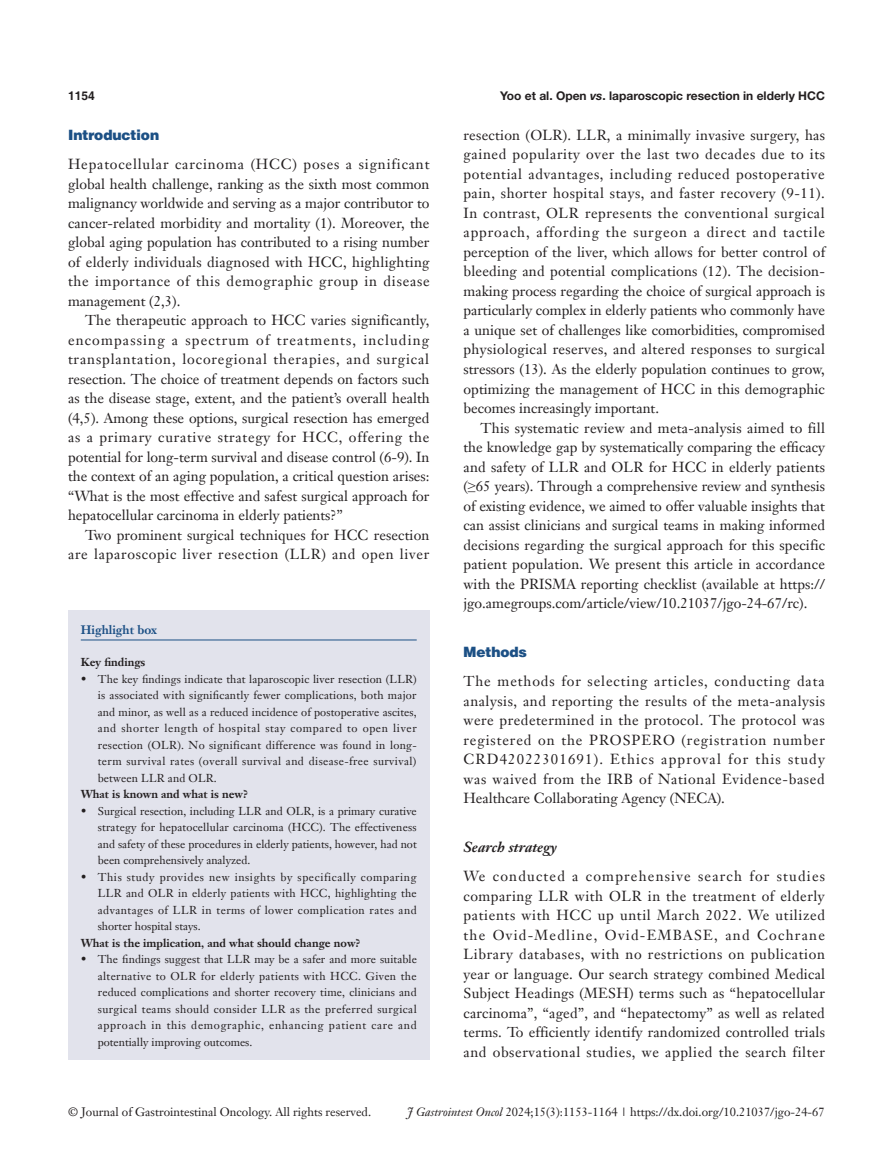
<style>
.page{position:relative;width:893px;height:1170px;background:#fff}
.page>*{position:absolute;margin:0;border:0;box-sizing:border-box;transform-origin:0 0}
.t1{font:14.25px/19.5px "Janson Text LT";letter-spacing:.01em;color:#231f20;text-align:justify}
._1ji-6_5{font:900 14.25px "Helvetica";color:#1c5085}
._2ji-6_5{font:italic 700 14.25px "Janson Text LT";color:#231f20}
.t2{font:12px "Janson Text LT";color:#231f20}
.t3{font:700 12px "Helvetica Neue LT Pro";color:#231f20}
.Cite{font:700 12px "Janson Text LT";color:#1c5085}
.t4{font:700 12px "Helvetica";color:#231f20}
.box-zhengwen{font:11.25px/16.5px "Janson Text LT";color:#231f20;text-align:justify}
.box-biaoti{font:700 11.25px "Janson Text LT";color:#231f20}
.s1{font-style:italic}
.s2{font-family:"Times New Roman"}
</style>
<div class="page">
<div style="left:68px;top:610px;width:361px;height:449px;background:#e2e3ec"></div>
<hr style="left:81px;top:639px;width:336px;height:1px;background:#1c5085">
<p class="t4" style="left:68px;top:88px;width:28px">1154</p>
<p class="t3" style="left:500px;top:88px;width:326px">Yoo et al. Open <span class="s1">vs</span>. laparoscopic resection in elderly HCC</p>
<p class="_1ji-6_5" style="left:68px;top:126px;width:93px">Introduction</p>
<p class="t1" style="left:68px;top:154px;width:363px">Hepatocellular carcinoma (HCC) poses a significant global health challenge, ranking as the sixth most common malignancy worldwide and serving as a major contributor to cancer-related morbidity and mortality (1). Moreover, the global aging population has contributed to a rising number of elderly individuals diagnosed with HCC, highlighting the importance of this demographic group in disease management (2,3).</p>
<p class="t1" style="left:68px;top:310px;width:363px;text-indent:17px">The therapeutic approach to HCC varies significantly, encompassing a spectrum of treatments, including transplantation, locoregional therapies, and surgical resection. The choice of treatment depends on factors such as the disease stage, extent, and the patient’s overall health (4,5). Among these options, surgical resection has emerged as a primary curative strategy for HCC, offering the potential for long-term survival and disease control (6-9). In the context of an aging population, a critical question arises: “What is the most effective and safest surgical approach for hepatocellular carcinoma in elderly patients?”</p>
<p class="t1" style="left:68px;top:525px;width:363px;text-align:right">Two prominent surgical techniques for HCC resection are laparoscopic liver resection (LLR) and open liver</p>
<p class="Cite" style="left:81px;top:621px;width:78px">Highlight box</p>
<p class="box-biaoti" style="left:81px;top:654px;width:66px">Key findings</p>
<p class="box-zhengwen" style="left:98px;top:670px;width:321px;text-indent:-17px">• The key findings indicate that laparoscopic liver resection (LLR) is associated with significantly fewer complications, both major and minor, as well as a reduced incidence of postoperative ascites, and shorter length of hospital stay compared to open liver resection (OLR). No significant difference was found in long&shy;term survival rates (overall survival and disease-free survival) between LLR and OLR.</p>
<p class="box-biaoti" style="left:81px;top:786px;width:169px">What is known and what is new?</p>
<p class="box-zhengwen" style="left:98px;top:802px;width:320px;text-indent:-17px">• Surgical resection, including LLR and OLR, is a primary curative strategy for hepatocellular carcinoma (HCC). The effectiveness and safety of these procedures in elderly patients, however, had not been comprehensively analyzed.</p>
<p class="box-zhengwen" style="left:98px;top:868px;width:320px;text-indent:-17px">• This study provides new insights by specifically comparing LLR and OLR in elderly patients with HCC, highlighting the advantages of LLR in terms of lower complication rates and shorter hospital stays.</p>
<p class="box-biaoti" style="left:81px;top:935px;width:281px">What is the implication, and what should change now?</p>
<p class="box-zhengwen" style="left:98px;top:950px;width:321px;text-indent:-17px">• The findings suggest that LLR may be a safer and more suitable alternative to OLR for elderly patients with HCC. Given the reduced complications and shorter recovery time, clinicians and surgical teams should consider LLR as the preferred surgical approach in this demographic, enhancing patient care and potentially improving outcomes.</p>
<p class="t1" style="left:463px;top:125px;width:363px">resection (OLR). LLR, a minimally invasive surgery, has gained popularity over the last two decades due to its potential advantages, including reduced postoperative pain, shorter hospital stays, and faster recovery (9-11).<br>In contrast, OLR represents the conventional surgical approach, affording the surgeon a direct and tactile perception of the liver, which allows for better control of bleeding and potential complications (12). The decision&shy;making process regarding the choice of surgical approach is particularly complex in elderly patients who commonly have a unique set of challenges like comorbidities, compromised physiological reserves, and altered responses to surgical stressors (13). As the elderly population continues to grow, optimizing the management of HCC in this demographic becomes increasingly important.</p>
<p class="t1" style="left:463px;top:417px;width:363px;text-indent:17px">This systematic review and meta-analysis aimed to fill the knowledge gap by systematically comparing the efficacy and safety of LLR and OLR for HCC in elderly patients (<span class="s2">≥</span>65 years). Through a comprehensive review and synthesis of existing evidence, we aimed to offer valuable insights that can assist clinicians and surgical teams in making informed decisions regarding the surgical approach for this specific patient population. We present this article in accordance with the PRISMA reporting checklist (available at https:// jgo.amegroups.com/article/view/10.21037/jgo-24-67/rc).</p>
<p class="_1ji-6_5" style="left:463px;top:642px;width:65px">Methods</p>
<p class="t1" style="left:463px;top:671px;width:363px">The methods for selecting articles, conducting data analysis, and reporting the results of the meta-analysis were predetermined in the protocol. The protocol was registered on the PROSPERO (registration number CRD42022301691). Ethics approval for this study was waived from the IRB of National Evidence-based Healthcare Collaborating Agency (NECA).</p>
<p class="_2ji-6_5" style="left:463px;top:837px;width:95px">Search strategy</p>
<p class="t1" style="left:463px;top:866px;width:363px">We conducted a comprehensive search for studies comparing LLR with OLR in the treatment of elderly patients with HCC up until March 2022. We utilized the Ovid-Medline, Ovid-EMBASE, and Cochrane Library databases, with no restrictions on publication year or language. Our search strategy combined Medical Subject Headings (MESH) terms such as “hepatocellular carcinoma”, “aged”, and “hepatectomy” as well as related terms. To efficiently identify randomized controlled trials and observational studies, we applied the search filter</p>
<p class="t2" style="left:68px;top:1104px;width:304px">© Journal of Gastrointestinal Oncology. All rights reserved.</p>
<p class="t2" style="left:407px;top:1104px;width:419px"><span class="s1">J Gastrointest Oncol</span> 2024;15(3):1153-1164 | https://dx.doi.org/10.21037/jgo-24-67</p>
</div>
